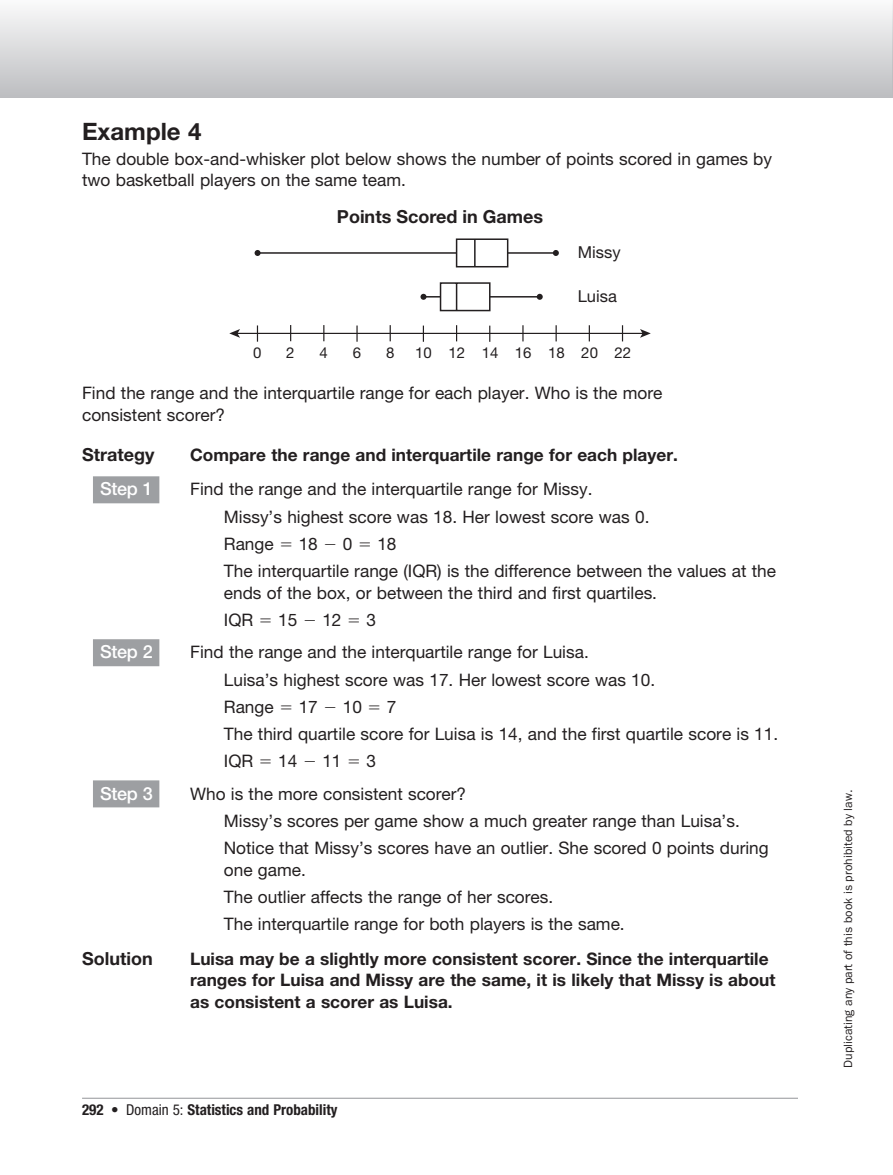
<style>
.page{position:relative;width:893px;height:1175px;background:#fff}
.page>*{position:absolute;margin:0;border:0;box-sizing:border-box;transform-origin:0 0}
.t1{font:700 24px "Helvetica Neue LT Std";color:#231f20}
.t2{font:700 18px "Helvetica Neue LT Std";color:#231f20}
.t3{font:500 18px "Helvetica Neue LT Std";letter-spacing:-.015em;color:#fff}
.t4{font:17.25px/27.2px "Helvetica Neue LT Std";color:#231f20}
.t5{font:700 17.25px/21.8px "Helvetica Neue LT Std";color:#231f20}
.t6{font:16.5px "Helvetica Neue LT Std";color:#231f20}
.t7{font:700 condensed 15px "Helvetica Neue LT Std";color:#231f20}
.t8{font:15px "Helvetica Neue LT Std";color:#231f20}
.t9{font:12px "ITC Franklin Gothic Std";color:#231f20}
.s1{font-weight:400}
</style>
<div class="page">
<div style="left:0;top:0;width:892px;height:97px;background:linear-gradient(to bottom,#fafafb,#bdbec1)"></div>
<hr style="left:892px;top:0;width:1px;height:97px;background:#bcbdc0">
<div style="left:93px;top:476px;width:66px;height:27px;background:#9d9fa2"></div>
<div style="left:93px;top:639px;width:66px;height:27px;background:#9d9fa2"></div>
<div style="left:93px;top:780px;width:66px;height:27px;background:#9d9fa2"></div>
<hr style="left:237px;top:333px;width:406px;height:1px;background:#231f20">
<svg style="left:640px;top:329px;width:10px;height:9px"></svg>
<svg style="left:229px;top:329px;width:11px;height:9px"></svg>
<svg style="left:257px;top:325px;width:1px;height:17px"></svg>
<svg style="left:356px;top:325px;width:1px;height:17px"></svg>
<svg style="left:423px;top:326px;width:1px;height:16px"></svg>
<svg style="left:489px;top:326px;width:1px;height:16px"></svg>
<svg style="left:420px;top:294px;width:6px;height:6px"></svg>
<svg style="left:537px;top:294px;width:5px;height:6px"></svg>
<hr style="left:423px;top:296px;width:117px;height:2px;background:#231f20">
<svg style="left:439px;top:282px;width:52px;height:30px"></svg>
<svg style="left:254px;top:250px;width:6px;height:6px"></svg>
<svg style="left:553px;top:250px;width:6px;height:6px"></svg>
<hr style="left:257px;top:252px;width:299px;height:2px;background:#231f20">
<svg style="left:455px;top:238px;width:54px;height:30px"></svg>
<svg style="left:290px;top:325px;width:1px;height:16px"></svg>
<svg style="left:323px;top:325px;width:1px;height:16px"></svg>
<svg style="left:389px;top:325px;width:2px;height:16px"></svg>
<svg style="left:456px;top:325px;width:1px;height:16px"></svg>
<svg style="left:522px;top:325px;width:1px;height:16px"></svg>
<svg style="left:555px;top:325px;width:1px;height:16px"></svg>
<svg style="left:588px;top:325px;width:2px;height:16px"></svg>
<svg style="left:622px;top:325px;width:1px;height:16px"></svg>
<hr style="left:82px;top:1098px;width:716px;height:1px;background:#939598">
<h1 class="t1" style="left:82px;top:116px;width:121px">Example 4</h1>
<p class="t4" style="left:82px;top:147px;width:691px;line-height:21.8px">The double box-and-whisker plot below shows the number of points scored in games by two basketball players on the same team.</p>
<p class="t2" style="left:337px;top:205px;width:207px">Points Scored in Games</p>
<p class="t6" style="left:577px;top:242px;width:44px">Missy</p>
<p class="t6" style="left:577px;top:286px;width:41px">Luisa</p>
<p class="t8" style="left:481px;top:344px;width:151px">14 16 18 20 22</p>
<p class="t4" style="left:82px;top:382px;width:582px;line-height:21.8px">Find the range and the interquartile range for each player. Who is the more consistent scorer?</p>
<p class="t2" style="left:82px;top:443px;width:74px">Strategy</p>
<p class="t5" style="left:190px;top:443px;width:489px">Compare the range and interquartile range for each player.</p>
<p class="t3" style="left:100px;top:478px;width:54px">Step 1</p>
<p class="t4" style="left:224px;top:475px;width:424px;text-indent:-34px">Find the range and the interquartile range for Missy.<br>Missy’s highest score was 18. Her lowest score was 0.<br>Range</p>
<p class="t8" style="left:253px;top:344px;width:10px">0</p>
<p class="t8" style="left:286px;top:344px;width:10px">2</p>
<p class="t8" style="left:319px;top:344px;width:10px">4</p>
<p class="t8" style="left:353px;top:344px;width:10px">6</p>
<p class="t8" style="left:386px;top:344px;width:10px">8</p>
<p class="t8" style="left:415px;top:344px;width:51px">10 12</p>
<p class="t4" style="left:224px;top:530px;width:553px;text-indent:153px">18<br>The interquartile range (IQR) is the difference between the values at the</p>
<p class="t4" style="left:224px;top:579px;width:432px">ends of the box, or between the third and first quartiles.<br>IQR</p>
<p class="t4" style="left:299px;top:530px;width:21px">18</p>
<p class="t4" style="left:343px;top:530px;width:11px">0</p>
<p class="t4" style="left:278px;top:606px;width:21px">15</p>
<p class="t4" style="left:322px;top:606px;width:21px">12</p>
<p class="t4" style="left:366px;top:606px;width:11px">3</p>
<p class="t3" style="left:100px;top:641px;width:54px">Step 2</p>
<p class="t4" style="left:224px;top:638px;width:430px;text-indent:-34px">Find the range and the interquartile range for Luisa.<br>Luisa’s highest score was 17. Her lowest score was 10.<br>Range</p>
<p class="t4" style="left:299px;top:693px;width:21px">17</p>
<p class="t4" style="left:343px;top:693px;width:21px">10</p>
<p class="t4" style="left:224px;top:693px;width:553px;text-indent:163px">7<br>The third quartile score for Luisa is 14, and the first quartile score is 11.<br>IQR</p>
<p class="t4" style="left:278px;top:747px;width:21px">14</p>
<p class="t4" style="left:322px;top:747px;width:21px">11</p>
<p class="t4" style="left:366px;top:747px;width:11px">3</p>
<p class="t3" style="left:100px;top:782px;width:54px">Step 3</p>
<p class="t4" style="left:224px;top:780px;width:546px;text-indent:-34px">Who is the more consistent scorer?<br>Missy’s scores per game show a much greater range than Luisa’s.<br>Notice that Missy’s scores have an outlier. She scored 0 points during</p>
<p class="t4" style="left:224px;top:856px;width:399px">one game.<br>The outlier affects the range of her scores.<br>The interquartile range for both players is the same.</p>
<p class="t2" style="left:82px;top:947px;width:72px">Solution</p>
<p class="t5" style="left:190px;top:947px;width:587px">Luisa may be a slightly more consistent scorer. Since the interquartile ranges for Luisa and Missy are the same, it is likely that Missy is about as consistent a scorer as Luisa.</p>
<p class="t7" style="left:82px;top:1100px;width:257px">292 • <span class="s1">Domain 5:</span> Statistics and Probability</p>
<p class="t9" style="left:841px;top:1068px;width:279px;rotate:-90deg">Duplicating any part of this book is prohibited by law.</p>
</div>
